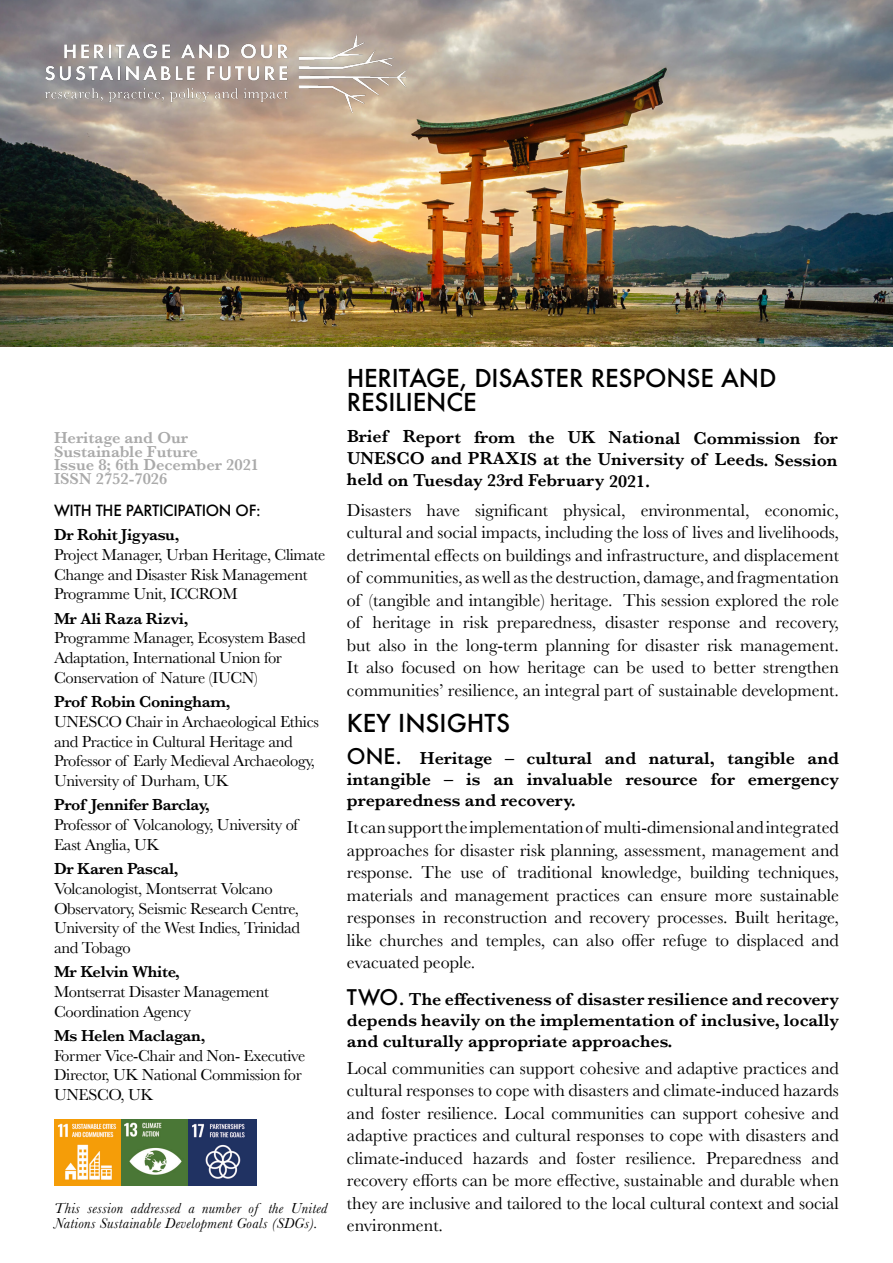
<style>
.page{position:relative;width:893px;height:1263px;background:#fff}
.page>*{position:absolute;margin:0;border:0;box-sizing:border-box;transform-origin:0 0}
.t1{font:500 24px/24px "Futura";letter-spacing:-.005em;color:#000}
.t2{font:18px/22.5px "Baskerville";color:#000;text-align:justify}
.t3{font:600 18px/21px "Baskerville";color:#000;text-align:justify}
.t4{font:16.5px/19.8px "Baskerville";letter-spacing:-.02em;color:#000}
.t5{font:600 16.5px "Baskerville";letter-spacing:-.02em;color:#000}
.t6{font:600 16.5px/13.5px "Baskerville";color:#aaa}
.t7{font:italic 15px/15px "Baskerville";letter-spacing:.02em;color:#000}
.t8{font:500 15px "Futura";letter-spacing:-.02em;color:#000}
.s1{font-family:"Futura";font-weight:500;font-size:21px}
</style>
<div class="page">
<img style="left:0;top:0;width:893px;height:347px">
<img style="left:45px;top:34px;width:362px;height:79px">
<img style="left:54px;top:1119px;width:202px;height:66px">
<p class="t6" style="left:54px;top:431px;width:207px">Heritage and Our<br>Sustainable Future<br>Issue 8; 6th December 2021<br>ISSN 2752-7026</p>
<p class="t8" style="left:54px;top:500px;width:208px">WITH THE PARTICIPATION OF:</p>
<p class="t5" style="left:54px;top:523px;width:127px">Dr Rohit Jigyasu,</p>
<p class="t4" style="left:54px;top:545px;width:273px">Project Manager, Urban Heritage, Climate<br>Change and Disaster Risk Management<br>Programme Unit, ICCROM</p>
<p class="t5" style="left:54px;top:606px;width:136px">Mr Ali Raza Rizvi,</p>
<p class="t4" style="left:54px;top:628px;width:253px">Programme Manager, Ecosystem Based<br>Adaptation, International Union for<br>Conservation of Nature (IUCN)</p>
<p class="t5" style="left:54px;top:690px;width:178px">Prof Robin Coningham,</p>
<p class="t4" style="left:54px;top:712px;width:266px">UNESCO Chair in Archaeological Ethics and Practice in Cultural Heritage and Professor of Early Medieval Archaeology, University of Durham, UK</p>
<p class="t5" style="left:54px;top:793px;width:157px">Prof Jennifer Barclay,</p>
<p class="t4" style="left:54px;top:815px;width:246px">Professor of Volcanology, University of<br>East Anglia, UK</p>
<p class="t5" style="left:54px;top:857px;width:126px">Dr Karen Pascal,</p>
<p class="t4" style="left:54px;top:879px;width:248px">Volcanologist, Montserrat Volcano<br>Observatory, Seismic Research Centre,<br>University of the West Indies, Trinidad and Tobago</p>
<p class="t5" style="left:54px;top:960px;width:127px">Mr Kelvin White,</p>
<p class="t4" style="left:54px;top:982px;width:217px">Montserrat Disaster Management<br>Coordination Agency</p>
<p class="t5" style="left:54px;top:1024px;width:153px">Ms Helen Maclagan,</p>
<p class="t4" style="left:54px;top:1046px;width:253px">Former Vice-Chair and Non- Executive<br>Director, UK National Commission for<br>UNESCO, UK</p>
<p class="t7" style="left:54px;top:1200px;width:275px">This session addressed a number of the United<br>Nations Sustainable Development Goals (SDGs).</p>
<h1 class="t1" style="left:347px;top:366px;width:431px">HERITAGE, DISASTER RESPONSE AND<br>RESILIENCE</h1>
<p class="t3" style="left:347px;top:427px;width:492px">Brief Report from the UK National Commission for UNESCO and PRAXIS at the University of Leeds. Session held on Tuesday 23rd February 2021.</p>
<p class="t2" style="left:347px;top:499px;width:493px">Disasters have significant physical, environmental, economic, cultural and social impacts, including the loss of lives and livelihoods, detrimental effects on buildings and infrastructure, and displacement of communities, as well as the destruction, damage, and fragmentation of (tangible and intangible) heritage. This session explored the role of heritage in risk preparedness, disaster response and recovery, but also in the long-term planning for disaster risk management.<br>It also focused on how heritage can be used to better strengthen communities’ resilience, an integral part of sustainable development.</p>
<h1 class="t1" style="left:347px;top:711px;width:165px">KEY INSIGHTS</h1>
<p class="t3" style="left:347px;top:748px;width:493px"><span class="s1">ONE.</span> Heritage – cultural and natural, tangible and intangible – is an invaluable resource for emergency preparedness and recovery.</p>
<p class="t2" style="left:347px;top:816px;width:493px">It can support the implementation of multi-dimensional and integrated approaches for disaster risk planning, assessment, management and response. The use of traditional knowledge, building techniques, materials and management practices can ensure more sustainable responses in reconstruction and recovery processes. Built heritage, like churches and temples, can also offer refuge to displaced and evacuated people.</p>
<p class="t3" style="left:347px;top:988px;width:493px"><span class="s1">TWO.</span> The effectiveness of disaster resilience and recovery depends heavily on the implementation of inclusive, locally and culturally appropriate approaches.</p>
<p class="t2" style="left:347px;top:1057px;width:493px">Local communities can support cohesive and adaptive practices and cultural responses to cope with disasters and climate-induced hazards and foster resilience. Local communities can support cohesive and adaptive practices and cultural responses to cope with disasters and climate-induced hazards and foster resilience. Preparedness and recovery efforts can be more effective, sustainable and durable when they are inclusive and tailored to the local cultural context and social environment.</p>
</div>
